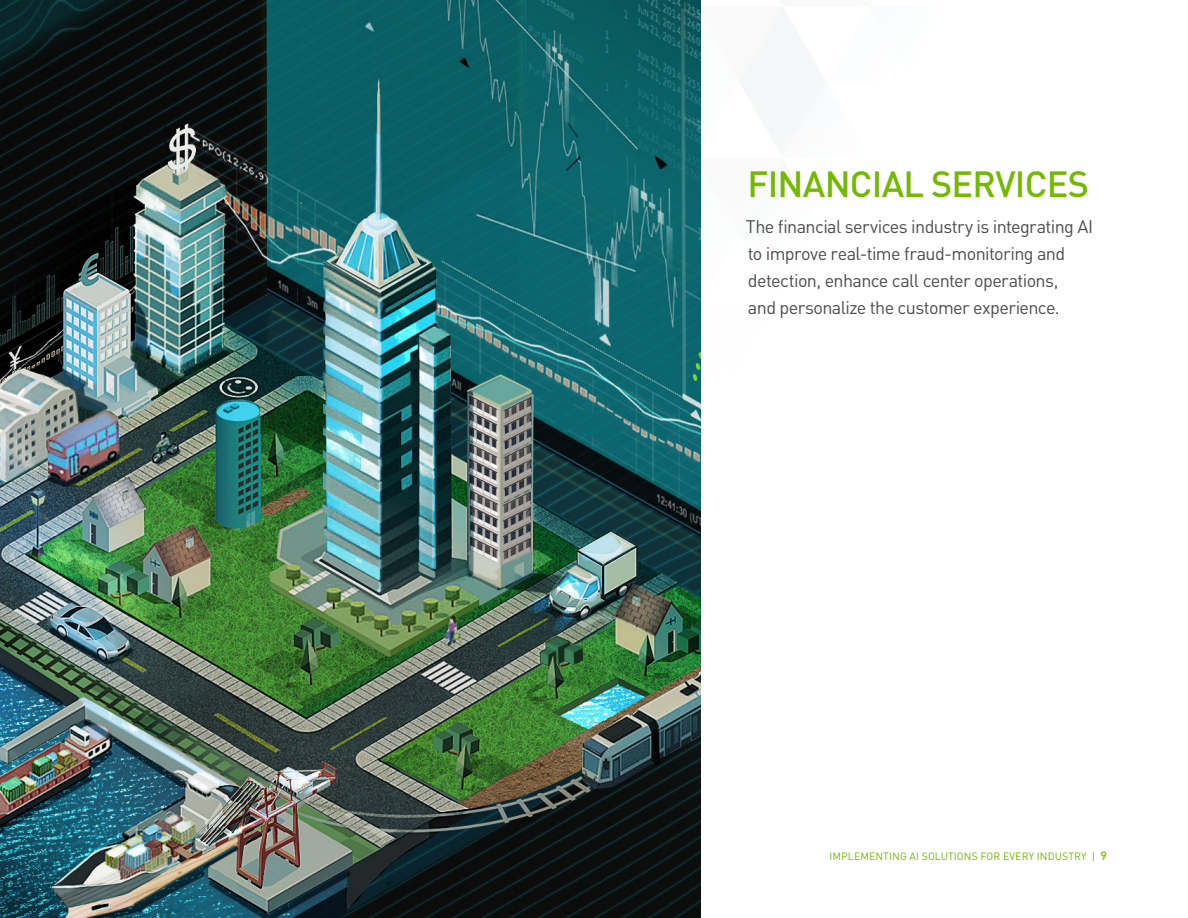
<style>
.page{position:relative;width:1188px;height:918px;background:#fff}
.page>*{position:absolute;margin:0;border:0;box-sizing:border-box;transform-origin:0 0}
.body_copy_grey{font:500 36px "DIN Pro";letter-spacing:-.02em;color:#73b900}
.body_copy_grey-2{font:18px/27px "DIN Pro";letter-spacing:-.035em;color:#4d4d4d}
.t1{font:10.5px "DIN Pro";letter-spacing:.01em;color:#73b900}
.s1{font-weight:500;font-size:12px}
</style>
<div class="page">
<svg style="left:740px;top:0;width:78px;height:143px"></svg>
<img style="left:0;top:0;width:701px;height:918px">
<p class="body_copy_grey" style="left:747px;top:160px;width:343px">FINANCIAL SERVICES</p>
<p class="body_copy_grey-2" style="left:746px;top:212px;width:349px">The financial services industry is integrating AI to improve real-time fraud-monitoring and detection, enhance call center operations,<br>and personalize the customer experience.</p>
<p class="t1" style="left:829px;top:849px;width:279px">IMPLEMENTING AI SOLUTIONS FOR EVERY INDUSTRY | <span class="s1">9</span></p>
</div>
